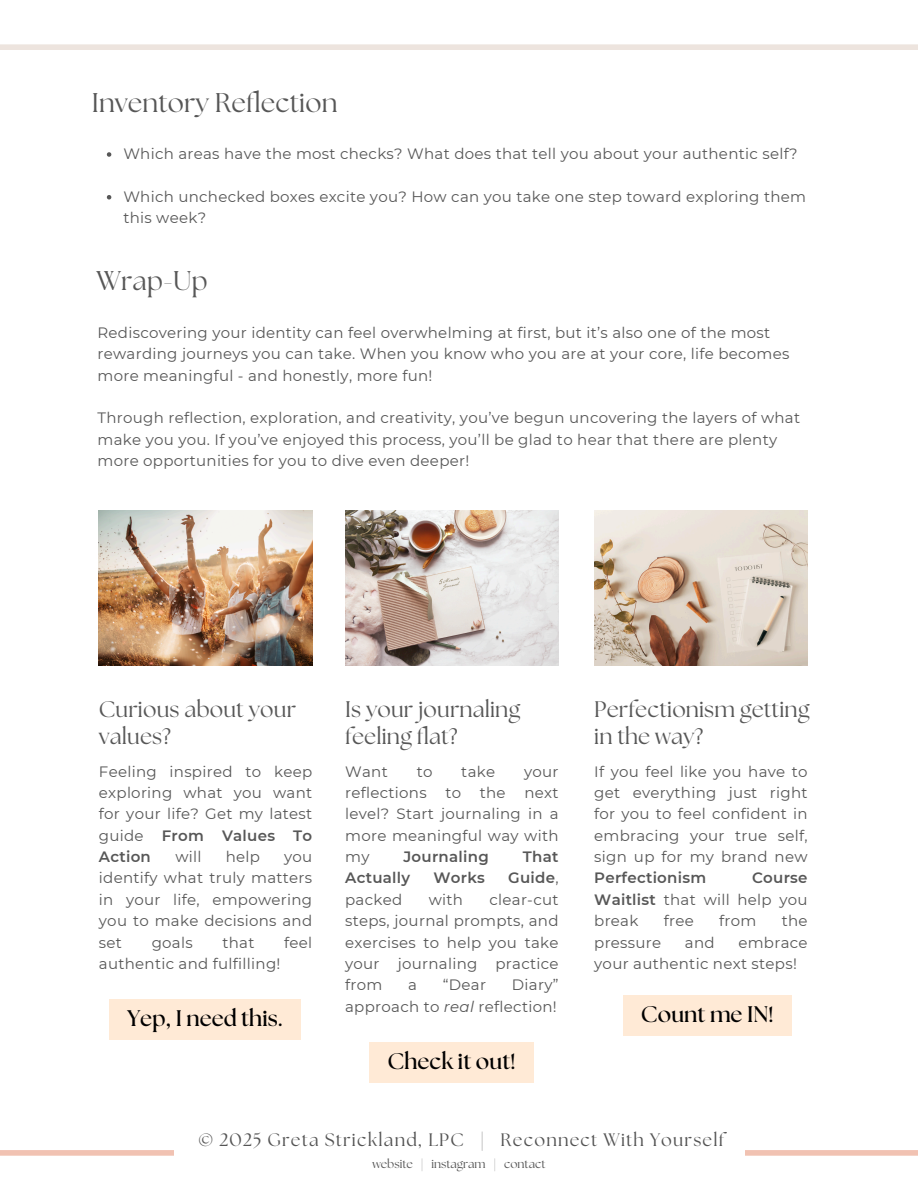
<style>
.page{position:relative;width:918px;height:1188px;background:#fff}
.page>*{position:absolute;margin:0;border:0;box-sizing:border-box;transform-origin:0 0}
.t1{font:27px "The Seasons";letter-spacing:.005em;color:#575757}
.t2{font:22.5px/27px "The Seasons";letter-spacing:.005em;color:#575757}
.t3{font:700 22.5px "The Seasons";color:#000}
.t4{font:18px "The Seasons";letter-spacing:.065em;color:#545454}
.t5{font:15px/21.3px "Montserrat";letter-spacing:.02em;color:#575757;text-align:justify}
.t6{font:600 15px "Montserrat";letter-spacing:.02em;color:#575757}
.t7{font:12px "The Seasons";color:#545454}
.s1{font-weight:600}
.s2{font-weight:400}
.s3{font-style:italic}
</style>
<div class="page">
<svg style="left:107px;top:152px;width:4px;height:5px"></svg>
<svg style="left:107px;top:195px;width:4px;height:5px"></svg>
<svg style="left:0;top:44px;width:918px;height:6px;background:#eee5e0"></svg>
<svg style="left:0;top:1150px;width:918px;height:6px;background:#f1c5b6"></svg>
<div style="left:174px;top:1124px;width:570px;height:34px;background:#fff"></div>
<img style="left:345px;top:510px;width:214px;height:155px">
<img style="left:99px;top:510px;width:214px;height:155px">
<img style="left:594px;top:510px;width:214px;height:155px">
<div style="left:369px;top:1042px;width:164px;height:41px;background:#ffead6"></div>
<div style="left:109px;top:999px;width:192px;height:41px;background:#ffead6"></div>
<div style="left:623px;top:995px;width:168px;height:41px;background:#ffead6"></div>
<h1 class="t1" style="left:92px;top:90px;width:247px">Inventory Reflection</h1>
<h5 class="t5" style="left:123px;top:143px;width:676px">Which areas have the most checks? What does that tell you about your authentic self?</h5>
<h5 class="t5" style="left:123px;top:186px;width:684px">Which unchecked boxes excite you? How can you take one step toward exploring them this week?</h5>
<h1 class="t1" style="left:97px;top:269px;width:113px">Wrap-Up</h1>
<p class="t5" style="left:98px;top:322px;width:694px;text-align:left">Rediscovering your identity can feel overwhelming at first, but it’s also one of the most rewarding journeys you can take. When you know who you are at your core, life becomes more meaningful - and honestly, more fun!</p>
<p class="t5" style="left:98px;top:407px;width:704px;text-align:left">Through reflection, exploration, and creativity, you’ve begun uncovering the layers of what make you you. If you’ve enjoyed this process, you’ll be glad to hear that there are plenty more opportunities for you to dive even deeper!</p>
<h2 class="t2" style="left:99px;top:697px;width:199px">Curious about your values?</h2>
<h3 class="t2" style="left:345px;top:697px;width:177px">Is your journaling feeling flat?</h3>
<h5 class="t2" style="left:594px;top:697px;width:217px">Perfectionism getting in the way?</h5>
<h3 class="t5" style="left:594px;top:761px;width:215px">If you feel like you have to get everything just right for you to feel confident in embracing your true self, sign up for my brand new <span class="s1">Perfectionism</span></h3>
<h5 class="t5" style="left:99px;top:761px;width:215px">Feeling inspired to keep exploring what you want for your life? Get my latest guide <span class="s1">From Values To Action</span></h5>
<p class="t5" style="left:345px;top:761px;width:44px">Want</p>
<p class="t5" style="left:417px;top:761px;width:17px">to</p>
<p class="t5" style="left:461px;top:761px;width:35px">take</p>
<p class="t5" style="left:345px;top:761px;width:215px;text-indent:179px">your reflections to the next level? Start journaling in a more meaningful way with my</p>
<p class="t6" style="left:403px;top:848px;width:87px">Journaling</p>
<p class="t6" style="left:523px;top:848px;width:37px">That</p>
<p class="t6" style="left:345px;top:869px;width:66px">Actually</p>
<p class="t6" style="left:433px;top:869px;width:53px">Works</p>
<p class="t6" style="left:508px;top:869px;width:52px">Guide<span class="s2">,</span></p>
<p class="t5" style="left:345px;top:889px;width:59px">packed</p>
<p class="t5" style="left:429px;top:889px;width:36px">with</p>
<h5 class="t5" style="left:175px;top:846px;width:28px">will</h5>
<h5 class="t5" style="left:226px;top:846px;width:36px">help</h5>
<h5 class="t5" style="left:99px;top:846px;width:215px;text-indent:185px">you identify what truly matters in your life, empowering you to make decisions and set</h5>
<h3 class="t5" style="left:594px;top:867px;width:215px;text-indent:158px"><span class="s1">Course Waitlist</span> that will help you break</h3>
<p class="t5" style="left:345px;top:889px;width:215px;text-indent:144px">clear-cut steps, journal prompts, and exercises to help you take your journaling practice from</p>
<h3 class="t5" style="left:664px;top:910px;width:32px">free</h3>
<h3 class="t5" style="left:719px;top:910px;width:39px">from</h3>
<h3 class="t5" style="left:782px;top:910px;width:27px">the</h3>
<h5 class="t5" style="left:152px;top:932px;width:43px">goals</h5>
<h5 class="t5" style="left:222px;top:932px;width:34px">that</h5>
<h5 class="t5" style="left:284px;top:932px;width:30px">feel</h5>
<h5 class="t5" style="left:99px;top:953px;width:183px">authentic and fulfilling!</h5>
<h3 class="t5" style="left:594px;top:932px;width:215px;text-indent:144px">embrace your authentic next steps!</h3>
<h3 class="t5" style="left:594px;top:932px;width:69px">pressure</h3>
<h3 class="t5" style="left:685px;top:932px;width:31px">and</h3>
<p class="t5" style="left:345px;top:974px;width:215px;text-align:right">Diary”<br>approach to <span class="s3">real</span> reflection!</p>
<p class="t5" style="left:408px;top:974px;width:10px">a</p>
<p class="t5" style="left:443px;top:974px;width:45px">“Dear</p>
<h3 class="t3" style="left:127px;top:1008px;width:157px">Yep, I need this.</h3>
<h5 class="t3" style="left:641px;top:1004px;width:134px">Count me IN!</h5>
<h2 class="t3" style="left:387px;top:1051px;width:130px">Check it out!</h2>
<p class="t4" style="left:199px;top:1131px;width:527px">© 2025 Greta Strickland, LPC | Reconnect With Yourself</p>
<p class="t7" style="left:372px;top:1158px;width:175px">website | instagram | contact</p>
</div>
